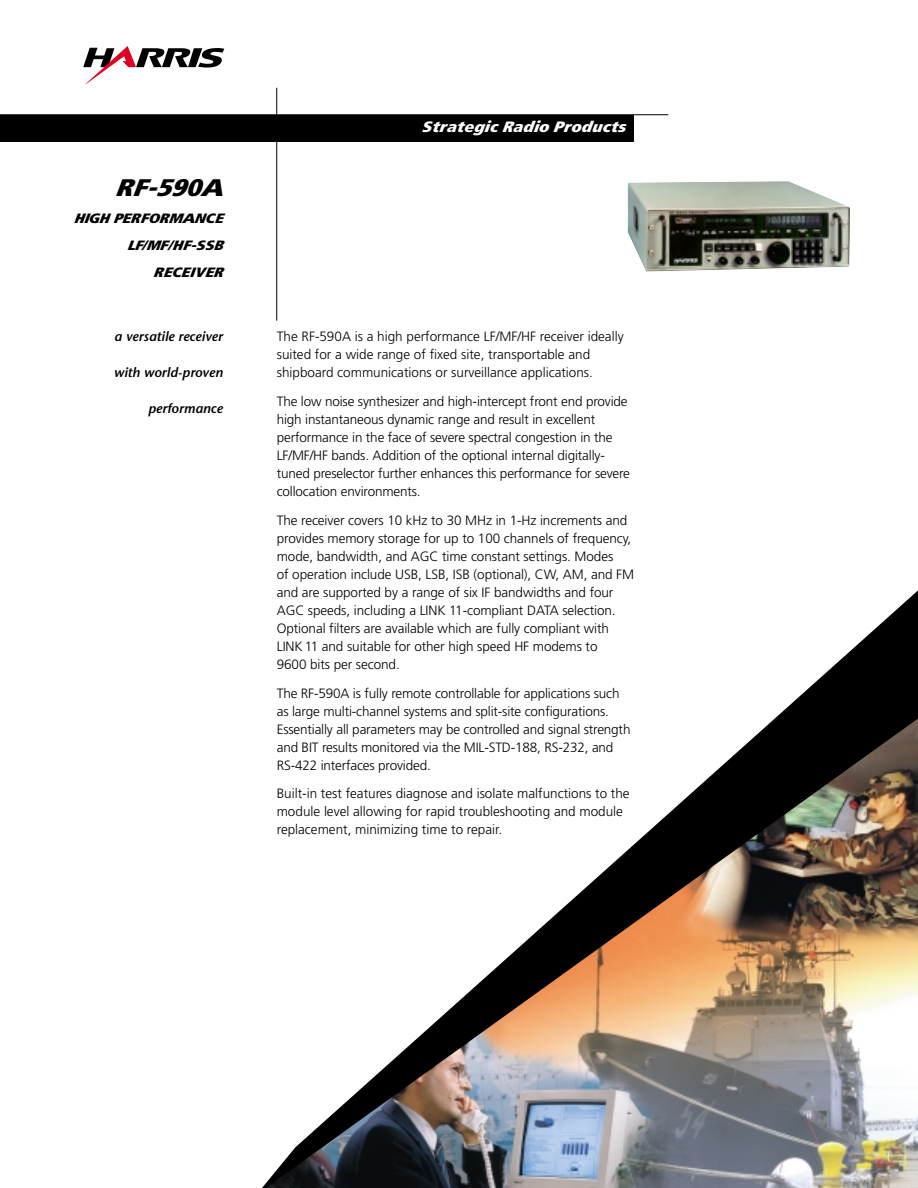
<style>
.page{position:relative;width:918px;height:1188px;background:#fff}
.page>*{position:absolute;margin:0;border:0;box-sizing:border-box;transform-origin:0 0}
.t1{font:900 24px "Harris Headline";color:#000}
.t2{font:900 15px "Harris Headline";color:#fff}
.t3{font:300 13.5px/18px "Frutiger";letter-spacing:-.005em;color:#000}
.t4{font:italic 600 13.5px "Stone Sans";color:#000}
.t5{font:900 13.5px/27px "Harris Headline";letter-spacing:-.01em;color:#000;text-align:right}
</style>
<div class="page">
<svg style="left:83px;top:46px;width:141px;height:38px"></svg>
<hr style="left:0;top:114px;width:668px;height:1px;background:#000">
<div style="left:0;top:115px;width:634px;height:27px;background:#000"></div>
<hr style="left:276px;top:88px;width:1px;height:233px;background:#000">
<img style="left:628px;top:181px;width:222px;height:91px">
<img style="left:262px;top:590px;width:656px;height:598px">
<h1 class="t1" style="left:115px;top:179px;width:110px">RF-590A</h1>
<p class="t5" style="left:73px;top:206px;width:151px">HIGH PERFORMANCE<br>LF/MF/HF-SSB<br>RECEIVER</p>
<p class="t4" style="left:114px;top:331px;width:110px">a versatile receiver</p>
<p class="t4" style="left:114px;top:367px;width:110px">with world-proven</p>
<p class="t4" style="left:148px;top:403px;width:76px">performance</p>
<p class="t2" style="left:421px;top:121px;width:205px">Strategic Radio Products</p>
<p class="t3" style="left:277px;top:329px;width:348px">The RF-590A is a high performance LF/MF/HF receiver ideally suited for a wide range of fixed site, transportable and shipboard communications or surveillance applications.</p>
<p class="t3" style="left:277px;top:393px;width:355px">The low noise synthesizer and high-intercept front end provide high instantaneous dynamic range and result in excellent performance in the face of severe spectral congestion in the LF/MF/HF bands. Addition of the optional internal digitally&shy;tuned preselector further enhances this performance for severe collocation environments.</p>
<p class="t3" style="left:277px;top:512px;width:359px">The receiver covers 10 kHz to 30 MHz in 1-Hz increments and provides memory storage for up to 100 channels of frequency, mode, bandwidth, and AGC time constant settings. Modes<br>of operation include USB, LSB, ISB (optional), CW, AM, and FM and are supported by a range of six IF bandwidths and four AGC speeds, including a LINK 11-compliant DATA selection.<br>Optional filters are available which are fully compliant with LINK 11 and suitable for other high speed HF modems to<br>9600 bits per second.</p>
<p class="t3" style="left:277px;top:685px;width:355px">The RF-590A is fully remote controllable for applications such as large multi-channel systems and split-site configurations.<br>Essentially all parameters may be controlled and signal strength and BIT results monitored via the MIL-STD-188, RS-232, and RS-422 interfaces provided.</p>
<p class="t3" style="left:277px;top:786px;width:354px">Built-in test features diagnose and isolate malfunctions to the module level allowing for rapid troubleshooting and module replacement, minimizing time to repair.</p>
</div>
